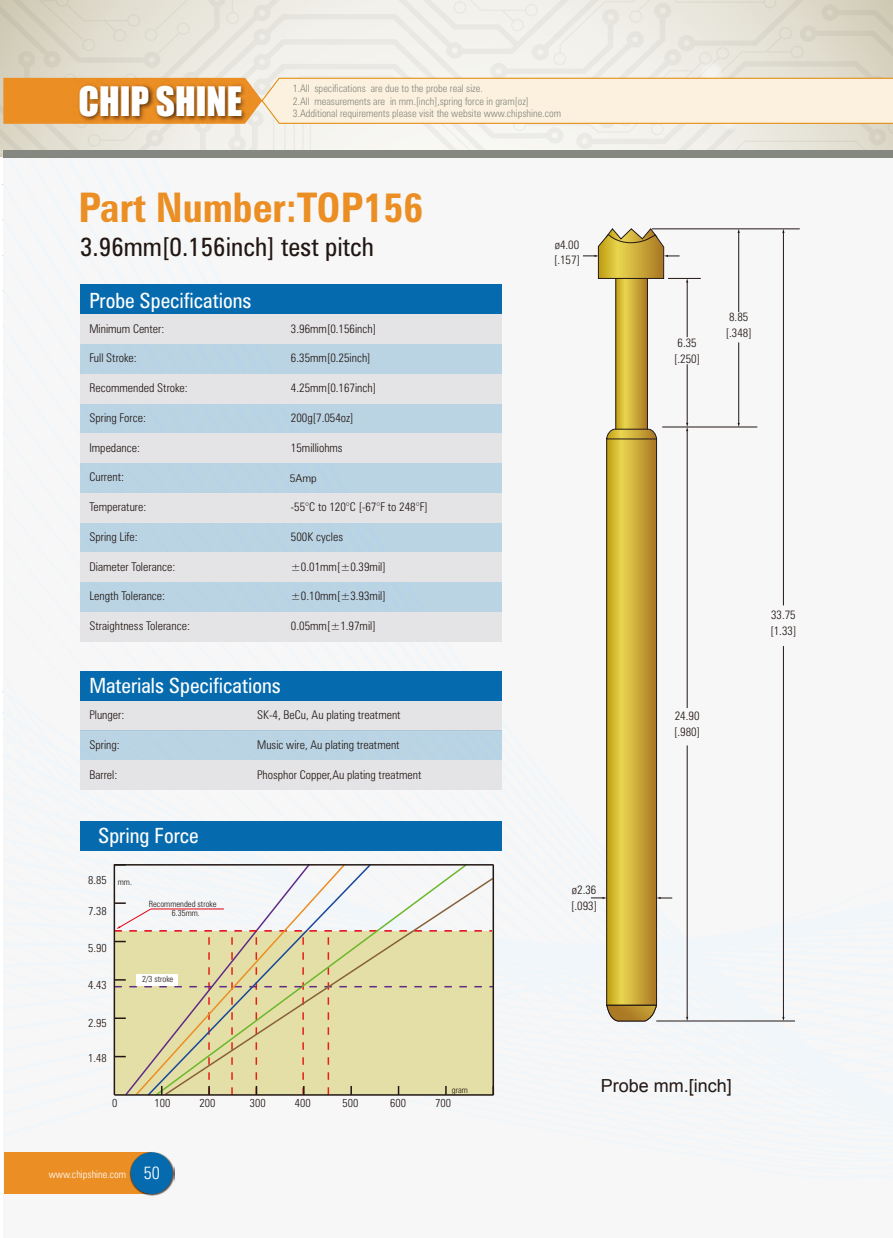
<style>
.page{position:relative;width:893px;height:1238px;background:#fff}
.page>*{position:absolute;margin:0;border:0;box-sizing:border-box;transform-origin:0 0}
.t1{font:700 condensed 40.8px "Zurich BT";color:#eb8e24}
.t2{font:37.2px "Impact";color:#fff}
.t3{font:condensed 26.1px "Zurich BT";color:#221714}
.t4{font:condensed 21px "Zurich BT";color:#fff}
.t5{font:18px "Arial";color:#221714}
.t6{font:300 condensed 12px/15.6px "Zurich BT";color:#221714}
.t7{font:300 condensed 11.55px "Zurich BT";color:#221714}
.t8{font:300 condensed 10.8px "Zurich BT";color:#221714;scale:1.17 1}
.t9{font:300 condensed 10.5px/12.6px "Zurich BT";color:#858880}
.t10{font:300 condensed 10.5px "Zurich BT";color:#fff}
.t11{font:300 condensed 8.7px/9.3px "Zurich BT";color:#221714}
.s1{font-size:8.7px}
.s2{font-size:17.7px}
</style>
<div class="page">
<div style="left:4px;top:1px;width:889px;height:1236px;background:#f7f7f7"></div>
<div style="left:80px;top:285px;width:422px;height:29px;background:#066bae"></div>
<div style="left:80px;top:671px;width:422px;height:29px;background:#066bae"></div>
<div style="left:80px;top:821px;width:422px;height:30px;background:#066bae"></div>
<div style="left:80px;top:700px;width:422px;height:30px;background:#e4e4e6"></div>
<div style="left:80px;top:730px;width:422px;height:30px;background:#bbd4e4"></div>
<div style="left:80px;top:760px;width:422px;height:30px;background:#e4e4e6"></div>
<div style="left:80px;top:314px;width:422px;height:30px;background:#e4e4e6"></div>
<div style="left:80px;top:344px;width:422px;height:30px;background:#bbd4e4"></div>
<div style="left:80px;top:374px;width:422px;height:29px;background:#e4e4e6"></div>
<div style="left:80px;top:403px;width:422px;height:30px;background:#bbd4e4"></div>
<div style="left:80px;top:433px;width:422px;height:30px;background:#e4e4e6"></div>
<div style="left:80px;top:493px;width:422px;height:29px;background:#e4e4e6"></div>
<div style="left:80px;top:522px;width:422px;height:30px;background:#bbd4e4"></div>
<div style="left:80px;top:552px;width:422px;height:30px;background:#e4e4e6"></div>
<div style="left:80px;top:582px;width:422px;height:30px;background:#bbd4e4"></div>
<div style="left:80px;top:612px;width:422px;height:29px;background:#e4e4e6"></div>
<div style="left:80px;top:463px;width:422px;height:30px;background:#bbd4e4"></div>
<div style="left:4px;top:1152px;width:147px;height:42px;background:#eb8e24"></div>
<img style="left:130px;top:1152px;width:44px;height:43px">
<div style="left:131px;top:1152px;width:41px;height:41px;background:#066bae;border-radius:50%"></div>
<img style="left:618px;top:279px;width:28px;height:150px">
<div style="left:616px;top:277px;width:32px;height:203px;border:1px solid #221714"></div>
<hr style="left:652px;top:228px;width:148px;height:1px;background:#221714">
<img style="left:608px;top:440px;width:47px;height:422px">
<div style="left:606px;top:438px;width:51px;height:567px;border:1px solid #221714"></div>
<hr style="left:668px;top:278px;width:33px;height:1px;background:#221714">
<hr style="left:662px;top:427px;width:95px;height:1px;background:#221714">
<svg style="left:606px;top:429px;width:51px;height:10px"></svg>
<svg style="left:583px;top:228px;width:97px;height:51px"></svg>
<hr style="left:687px;top:282px;width:1px;height:55px;background:#221714">
<hr style="left:687px;top:364px;width:1px;height:59px;background:#221714">
<hr style="left:738px;top:232px;width:1px;height:80px;background:#221714">
<hr style="left:738px;top:342px;width:1px;height:81px;background:#221714">
<hr style="left:687px;top:430px;width:1px;height:278px;background:#221714">
<svg style="left:686px;top:423px;width:2px;height:8px"></svg>
<hr style="left:687px;top:745px;width:1px;height:272px;background:#221714">
<hr style="left:783px;top:232px;width:1px;height:373px;background:#221714">
<hr style="left:783px;top:646px;width:1px;height:371px;background:#221714">
<svg style="left:3px;top:862px;width:792px;height:234px"></svg>
<svg style="left:0;top:0;width:893px;height:156px"></svg>
<div style="left:4px;top:151px;width:889px;height:7px;background:#858880"></div>
<img style="left:73px;top:78px;width:179px;height:60px">
<h2 class="t2" style="left:79px;top:81px;width:165px">CHIP SHINE</h2>
<p class="t9" style="left:293px;top:83px;width:238px">1.All specifications are due to the probe real size.<br>2.All measurements are in mm.[inch],spring force in gram[oz]</p>
<p class="t9" style="left:293px;top:108px;width:270px">3.Additional requirements please visit the website www.chipshine.com</p>
<h1 class="t1" style="left:79px;top:184px;width:347px">Part Number:TOP156</h1>
<h3 class="t3" style="left:80px;top:237px;width:295px">3.96mm[0.156inch] test pitch</h3>
<h3 class="t4" style="left:89px;top:292px;width:164px">Probe Specifications</h3>
<p class="t6" style="left:89px;top:321px;width:76px">Minimum Center:</p>
<p class="t6" style="left:89px;top:351px;width:49px">Full Stroke:</p>
<p class="t6" style="left:89px;top:381px;width:100px">Recommended Stroke:</p>
<p class="t6" style="left:89px;top:411px;width:58px">Spring Force:</p>
<p class="t6" style="left:89px;top:440px;width:52px">Impedance:</p>
<p class="t6" style="left:89px;top:470px;width:36px">Current:</p>
<p class="t6" style="left:89px;top:500px;width:58px">Temperature:</p>
<p class="t6" style="left:89px;top:530px;width:50px">Spring Life:</p>
<p class="t6" style="left:89px;top:559px;width:87px">Diameter Tolerance:</p>
<p class="t6" style="left:89px;top:589px;width:77px">Length Tolerance:</p>
<p class="t6" style="left:89px;top:619px;width:102px">Straightness Tolerance:</p>
<p class="t6" style="left:291px;top:321px;width:87px">3.96mm[0.156inch]</p>
<p class="t6" style="left:291px;top:351px;width:81px">6.35mm[0.25inch]</p>
<p class="t6" style="left:291px;top:381px;width:87px">4.25mm[0.167inch]</p>
<p class="t6" style="left:291px;top:411px;width:64px">200g[7.054oz]</p>
<p class="t6" style="left:291px;top:440px;width:53px">15milliohms</p>
<p class="t8" style="left:290px;top:474px;width:25px">5Amp</p>
<p class="t6" style="left:291px;top:500px;width:138px">-55°C to 120°C [-67°F to 248°F]</p>
<p class="t6" style="left:291px;top:530px;width:54px">500K cycles</p>
<p class="t6" style="left:291px;top:559px;width:96px">±0.01mm[±0.39mil]</p>
<p class="t6" style="left:291px;top:589px;width:96px">±0.10mm[±3.93mil]</p>
<p class="t6" style="left:291px;top:619px;width:86px">0.05mm[±1.97mil]</p>
<h3 class="t4" style="left:89px;top:677px;width:193px">Materials Specifications</h3>
<p class="t6" style="left:89px;top:708px;width:36px">Plunger:</p>
<p class="t6" style="left:257px;top:708px;width:145px">SK-4, BeCu, Au plating treatment</p>
<p class="t6" style="left:89px;top:737px;width:32px">Spring:</p>
<p class="t6" style="left:257px;top:737px;width:144px">Music wire, Au plating treatment</p>
<p class="t6" style="left:89px;top:767px;width:29px">Barrel:</p>
<p class="t6" style="left:257px;top:767px;width:166px">Phosphor Copper,Au plating treatment</p>
<h3 class="t4" style="left:98px;top:827px;width:102px">Spring Force</h3>
<p class="t7" style="left:88px;top:875px;width:45px">8.85 <span class="s1">mm.</span></p>
<p class="t7" style="left:88px;top:906px;width:20px">7.38</p>
<p class="t7" style="left:88px;top:943px;width:20px">5.90</p>
<p class="t7" style="left:88px;top:980px;width:20px">4.43</p>
<p class="t11" style="left:172px;top:900px;width:46px;text-indent:-23px">Recommended stroke<br>6.35mm.</p>
<p class="t11" style="left:142px;top:975px;width:33px">2/3 stroke</p>
<p class="t7" style="left:88px;top:1018px;width:20px">2.95</p>
<p class="t7" style="left:88px;top:1053px;width:20px">1.48</p>
<p class="t11" style="left:452px;top:1085px;width:17px">gram</p>
<p class="t7" style="left:112px;top:1098px;width:7px">0</p>
<p class="t7" style="left:155px;top:1098px;width:17px">100</p>
<p class="t7" style="left:200px;top:1098px;width:17px">200</p>
<p class="t7" style="left:250px;top:1098px;width:17px">300</p>
<p class="t7" style="left:295px;top:1098px;width:17px">400</p>
<p class="t7" style="left:343px;top:1098px;width:17px">500</p>
<p class="t7" style="left:390px;top:1098px;width:17px">600</p>
<p class="t7" style="left:435px;top:1098px;width:17px">700</p>
<p class="t10" style="left:49px;top:1169px;width:113px">www.chipshine.com <span class="s2">50</span></p>
<p class="t6" style="left:554px;top:237px;width:27px">ø4.00 [.157]</p>
<p class="t6" style="left:674px;top:336px;width:27px">6.35 [.250]</p>
<p class="t6" style="left:726px;top:310px;width:27px">8.85 [.348]</p>
<p class="t6" style="left:571px;top:882px;width:27px">ø2.36 [.093]</p>
<p class="t6" style="left:674px;top:709px;width:27px">24.90 [.980]</p>
<p class="t6" style="left:770px;top:607px;width:27px">33.75 [1.33]</p>
<h3 class="t5" style="left:601px;top:1079px;width:133px">Probe mm.[inch]</h3>
</div>
